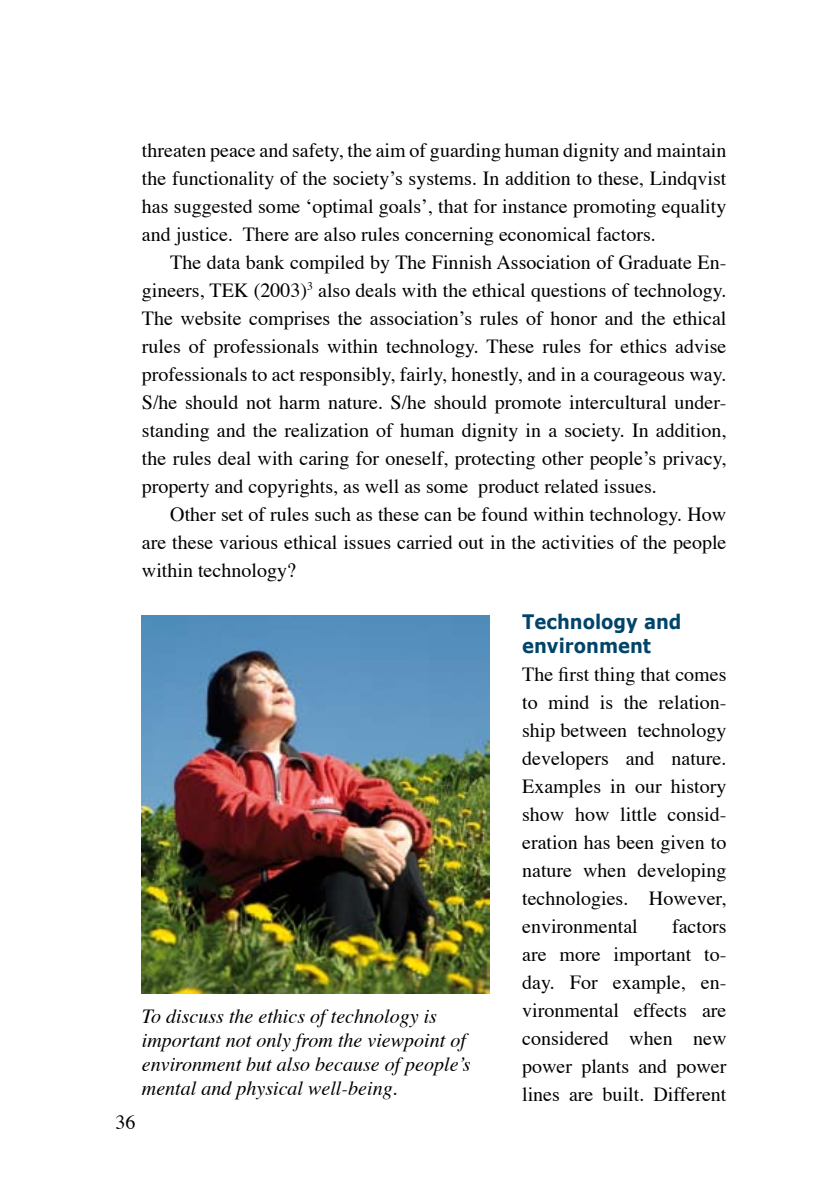
<style>
.page{position:relative;width:840px;height:1191px;background:#fff}
.page>*{position:absolute;margin:0;border:0;box-sizing:border-box;transform-origin:0 0}
.t1{font:20px/28px "Times";color:#000;text-align:justify}
.t2{font:italic 20px/24px "Times";color:#000}
.t3{font:700 20px/24px "Verdana";color:#004469;scale:.9 1}
</style>
<div class="page">
<img style="left:142px;top:615px;width:347px;height:378px">
<p class="t1" style="left:142px;top:134px;width:585px">threaten peace and safety, the aim of guarding human dignity and maintain the functionality of the society’s systems. In addition to these, Lindqvist has suggested some ‘optimal goals’, that for instance promoting equality and justice. There are also rules concerning economical factors.</p>
<p class="t1" style="left:142px;top:246px;width:585px;text-indent:28px">The data bank compiled by The Finnish Association of Graduate En&shy;gineers, TEK (2003)<sup>3</sup> also deals with the ethical questions of technology.<br>The website comprises the association’s rules of honor and the ethical rules of professionals within technology. These rules for ethics advise professionals to act responsibly, fairly, honestly, and in a courageous way.<br>S/he should not harm nature. S/he should promote intercultural under&shy;standing and the realization of human dignity in a society. In addition, the rules deal with caring for oneself, protecting other people’s privacy, property and copyrights, as well as some product related issues.</p>
<p class="t1" style="left:142px;top:498px;width:585px;text-indent:28px">Other set of rules such as these can be found within technology. How are these various ethical issues carried out in the activities of the people within technology?</p>
<p class="t3" style="left:522px;top:609px;width:178px">Technology and environment</p>
<p class="t1" style="left:522px;top:658px;width:206px">The first thing that comes to mind is the relation&shy;ship between technology developers and nature.<br>Examples in our history show how little consid&shy;eration has been given to nature when developing technologies. However, environmental</p>
<p class="t1" style="left:522px;top:910px;width:206px;text-indent:150px">factors are more important to&shy;day. For example, en&shy;vironmental effects are considered when new power plants and power lines are built. Different</p>
<p class="t2" style="left:142px;top:1003px;width:330px">To discuss the ethics of technology is important not only from the viewpoint of environment but also because of people’s mental and physical well-being.</p>
<p class="t1" style="left:115px;top:1107px;width:22px">36</p>
</div>
